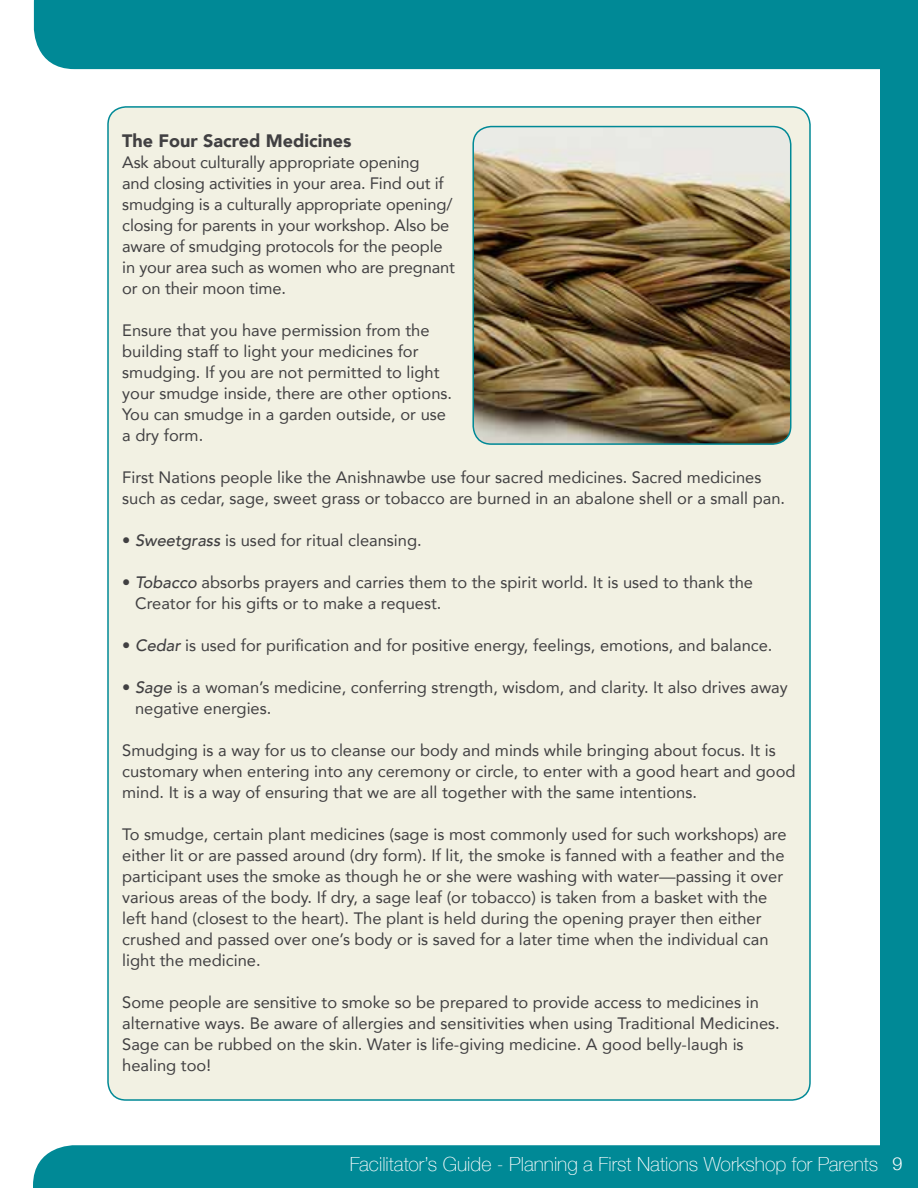
<style>
.page{position:relative;width:918px;height:1188px;background:#fff}
.page>*{position:absolute;margin:0;border:0;box-sizing:border-box;transform-origin:0 0}
.t1{font:100 19.5px "Helvetica Neue";color:#fff}
.t2{font:900 18px "Avenir";color:#414042}
.t3{font:16.5px/21px "Avenir";color:#414042}
.s1{font-weight:500;font-style:italic}
.s2{font-weight:300;font-size:18px}
</style>
<div class="page">
<div style="left:880px;top:0;width:38px;height:1187px;background:#008996"></div>
<div style="left:34px;top:0;width:846px;height:69px;background:#008996"></div>
<div style="left:33px;top:1145px;width:885px;height:43px;background:#008996"></div>
<div style="left:108px;top:107px;width:702px;height:993px;background:#f2f1e3;border-radius:18px"></div>
<img style="left:473px;top:127px;width:318px;height:317px">
<div style="left:472px;top:126px;width:319px;height:319px;border:2px solid #008996;border-radius:18px"></div>
<p class="t2" style="left:122px;top:125px;width:231px">The Four Sacred Medicines</p>
<p class="t3" style="left:122px;top:151px;width:334px">Ask about culturally appropriate opening<br>and closing activities in your area. Find out if smudging is a culturally appropriate opening/ closing for parents in your workshop. Also be aware of smudging protocols for the people in your area such as women who are pregnant or on their moon time.</p>
<p class="t3" style="left:122px;top:319px;width:331px">Ensure that you have permission from the building staff to light your medicines for smudging. If you are not permitted to light your smudge inside, there are other options.<br>You can smudge in a garden outside, or use a dry form.</p>
<p class="t3" style="left:122px;top:466px;width:664px">First Nations people like the Anishnawbe use four sacred medicines. Sacred medicines such as cedar, sage, sweet grass or tobacco are burned in an abalone shell or a small pan.</p>
<p class="t3" style="left:122px;top:529px;width:301px">• <span class="s1">Sweetgrass</span> is used for ritual cleansing.</p>
<p class="t3" style="left:135px;top:571px;width:619px;text-indent:-13px">• <span class="s1">Tobacco</span> absorbs prayers and carries them to the spirit world. It is used to thank the<br>Creator for his gifts or to make a request.</p>
<p class="t3" style="left:122px;top:634px;width:652px">• <span class="s1">Cedar</span> is used for purification and for positive energy, feelings, emotions, and balance.</p>
<p class="t3" style="left:135px;top:676px;width:654px;text-indent:-13px">• <span class="s1">Sage</span> is a woman’s medicine, conferring strength, wisdom, and clarity. It also drives away negative energies.</p>
<p class="t3" style="left:122px;top:739px;width:675px">Smudging is a way for us to cleanse our body and minds while bringing about focus. It is customary when entering into any ceremony or circle, to enter with a good heart and good mind. It is a way of ensuring that we are all together with the same intentions.</p>
<p class="t3" style="left:122px;top:823px;width:666px">To smudge, certain plant medicines (sage is most commonly used for such workshops) are either lit or are passed around (dry form). If lit, the smoke is fanned with a feather and the participant uses the smoke as though he or she were washing with water—passing it over various areas of the body. If dry, a sage leaf (or tobacco) is taken from a basket with the left hand (closest to the heart). The plant is held during the opening prayer then either crushed and passed over one’s body or is saved for a later time when the individual can light the medicine.</p>
<p class="t3" style="left:122px;top:991px;width:659px">Some people are sensitive to smoke so be prepared to provide access to medicines in alternative ways. Be aware of allergies and sensitivities when using Traditional Medicines.<br>Sage can be rubbed on the skin. Water is life-giving medicine. A good belly-laugh is healing too!</p>
<p class="t1" style="left:350px;top:1149px;width:554px">Facilitator’s Guide - Planning a First Nations Workshop for Parents <span class="s2">9</span></p>
</div>
